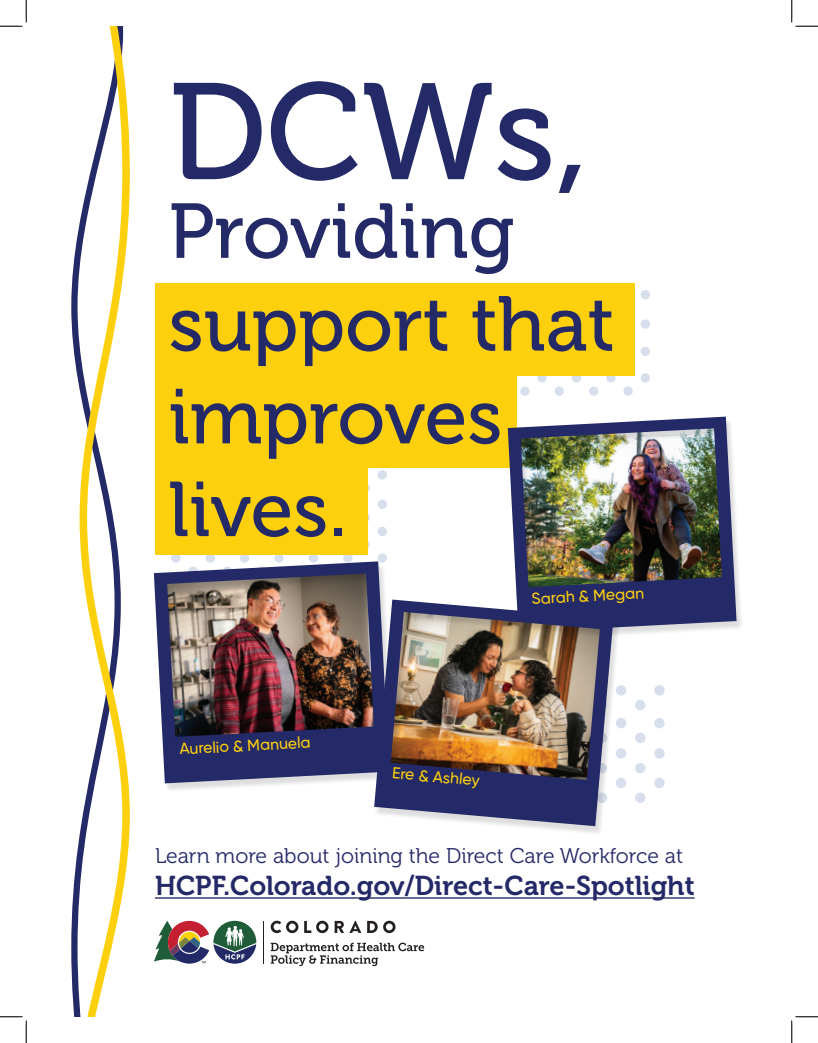
<style>
.page{position:relative;width:818px;height:1043px;background:#fff}
.page>*{position:absolute;margin:0;border:0;box-sizing:border-box;transform-origin:0 0}
.t1{font:136.38px "Museo 500";color:#242968}
.t2{font:77.25px/92.8px "Museo 500";color:#242968}
.t3{font:27.12px "Museo 700";color:#242968}
.t4{font:21.25px "Museo 300";color:#242968}
.t5{font:500 15.88px "Gilroy";color:#fcd00c}
</style>
<div class="page">
<svg style="left:71px;top:261px;width:3px;height:753px"></svg>
<svg style="left:74px;top:26px;width:56px;height:990px"></svg>
<div style="left:377px;top:553px;width:10px;height:9px;background:#d8dfec;border-radius:50%"></div>
<div style="left:343px;top:553px;width:9px;height:9px;background:#d8dfec;border-radius:50%"></div>
<div style="left:309px;top:553px;width:9px;height:9px;background:#d8dfec;border-radius:50%"></div>
<div style="left:274px;top:553px;width:10px;height:9px;background:#d8dfec;border-radius:50%"></div>
<div style="left:240px;top:553px;width:9px;height:9px;background:#d8dfec;border-radius:50%"></div>
<div style="left:205px;top:553px;width:10px;height:9px;background:#d8dfec;border-radius:50%"></div>
<div style="left:171px;top:553px;width:9px;height:9px;background:#d8dfec;border-radius:50%"></div>
<svg style="left:360px;top:540px;width:10px;height:9px"></svg>
<div style="left:377px;top:527px;width:10px;height:9px;background:#d8dfec;border-radius:50%"></div>
<svg style="left:360px;top:513px;width:10px;height:9px"></svg>
<div style="left:377px;top:499px;width:10px;height:10px;background:#d8dfec;border-radius:50%"></div>
<svg style="left:360px;top:483px;width:10px;height:10px"></svg>
<div style="left:377px;top:470px;width:10px;height:9px;background:#d8dfec;border-radius:50%"></div>
<div style="left:623px;top:386px;width:9px;height:10px;background:#d8dfec;border-radius:50%"></div>
<div style="left:589px;top:386px;width:9px;height:10px;background:#d8dfec;border-radius:50%"></div>
<div style="left:554px;top:386px;width:10px;height:10px;background:#d8dfec;border-radius:50%"></div>
<div style="left:520px;top:386px;width:9px;height:10px;background:#d8dfec;border-radius:50%"></div>
<div style="left:640px;top:373px;width:10px;height:9px;background:#d8dfec;border-radius:50%"></div>
<div style="left:606px;top:373px;width:9px;height:9px;background:#d8dfec;border-radius:50%"></div>
<div style="left:571px;top:373px;width:10px;height:9px;background:#d8dfec;border-radius:50%"></div>
<div style="left:537px;top:373px;width:9px;height:9px;background:#d8dfec;border-radius:50%"></div>
<div style="left:640px;top:346px;width:10px;height:10px;background:#d8dfec;border-radius:50%"></div>
<div style="left:640px;top:319px;width:10px;height:10px;background:#d8dfec;border-radius:50%"></div>
<div style="left:640px;top:290px;width:10px;height:9px;background:#d8dfec;border-radius:50%"></div>
<div style="left:155px;top:375px;width:361px;height:93px;background:#fcd00c"></div>
<div style="left:155px;top:283px;width:479px;height:93px;background:#fcd00c"></div>
<div style="left:155px;top:467px;width:212px;height:88px;background:#fcd00c"></div>
<div style="left:635px;top:792px;width:10px;height:11px;background:#d8dfec;border-radius:50%"></div>
<div style="left:654px;top:777px;width:10px;height:11px;background:#d8dfec;border-radius:50%"></div>
<div style="left:615px;top:777px;width:11px;height:11px;background:#d8dfec;border-radius:50%"></div>
<div style="left:635px;top:763px;width:10px;height:10px;background:#d8dfec;border-radius:50%"></div>
<div style="left:654px;top:748px;width:10px;height:10px;background:#d8dfec;border-radius:50%"></div>
<div style="left:615px;top:748px;width:11px;height:10px;background:#d8dfec;border-radius:50%"></div>
<div style="left:635px;top:732px;width:10px;height:11px;background:#d8dfec;border-radius:50%"></div>
<div style="left:654px;top:718px;width:10px;height:10px;background:#d8dfec;border-radius:50%"></div>
<div style="left:615px;top:718px;width:11px;height:10px;background:#d8dfec;border-radius:50%"></div>
<div style="left:635px;top:700px;width:10px;height:10px;background:#d8dfec;border-radius:50%"></div>
<div style="left:654px;top:685px;width:10px;height:10px;background:#d8dfec;border-radius:50%"></div>
<div style="left:615px;top:685px;width:11px;height:10px;background:#d8dfec;border-radius:50%"></div>
<div style="left:153px;top:563px;width:243px;height:230px;background:#231f20;opacity:.15"></div>
<img style="left:154px;top:561px;width:235px;height:222px">
<div style="left:507px;top:419px;width:236px;height:223px;background:#231f20;opacity:.15"></div>
<img style="left:507px;top:416px;width:229px;height:216px">
<div style="left:374px;top:601px;width:246px;height:234px;background:#231f20;opacity:.15"></div>
<img style="left:374px;top:599px;width:239px;height:227px">
<hr style="left:155px;top:897px;width:539px;height:1px;background:#242968">
<svg style="left:271px;top:920px;width:27px;height:13px"></svg>
<svg style="left:304px;top:920px;width:24px;height:13px"></svg>
<svg style="left:367px;top:920px;width:10px;height:13px"></svg>
<svg style="left:383px;top:920px;width:12px;height:13px"></svg>
<svg style="left:334px;top:920px;width:27px;height:13px"></svg>
<hr style="left:263px;top:920px;width:1px;height:43px;background:#231f20">
<svg style="left:271px;top:942px;width:153px;height:24px"></svg>
<svg style="left:154px;top:920px;width:102px;height:43px"></svg>
<svg style="left:0;top:0;width:27px;height:27px"></svg>
<svg style="left:0;top:1016px;width:27px;height:26px"></svg>
<svg style="left:791px;top:0;width:27px;height:27px"></svg>
<svg style="left:791px;top:1016px;width:27px;height:26px"></svg>
<h1 class="t1" style="left:169px;top:57px;width:421px">DCWs,</h1>
<h2 class="t2" style="left:169px;top:186px;width:447px">Providing support that improves lives.</h2>
<p class="t5" style="left:179px;top:739px;width:133px;rotate:-3deg">Aurelio &amp; Manuela</p>
<p class="t5" style="left:531px;top:589px;width:114px;rotate:-3deg">Sarah &amp; Megan</p>
<p class="t5" style="left:393px;top:763px;width:89px;rotate:5deg">Ere &amp; Ashley</p>
<p class="t4" style="left:155px;top:844px;width:529px">Learn more about joining the Direct Care Workforce at</p>
<p class="t3" style="left:155px;top:870px;width:541px">HCPF.Colorado.gov/Direct-Care-Spotlight</p>
</div>
